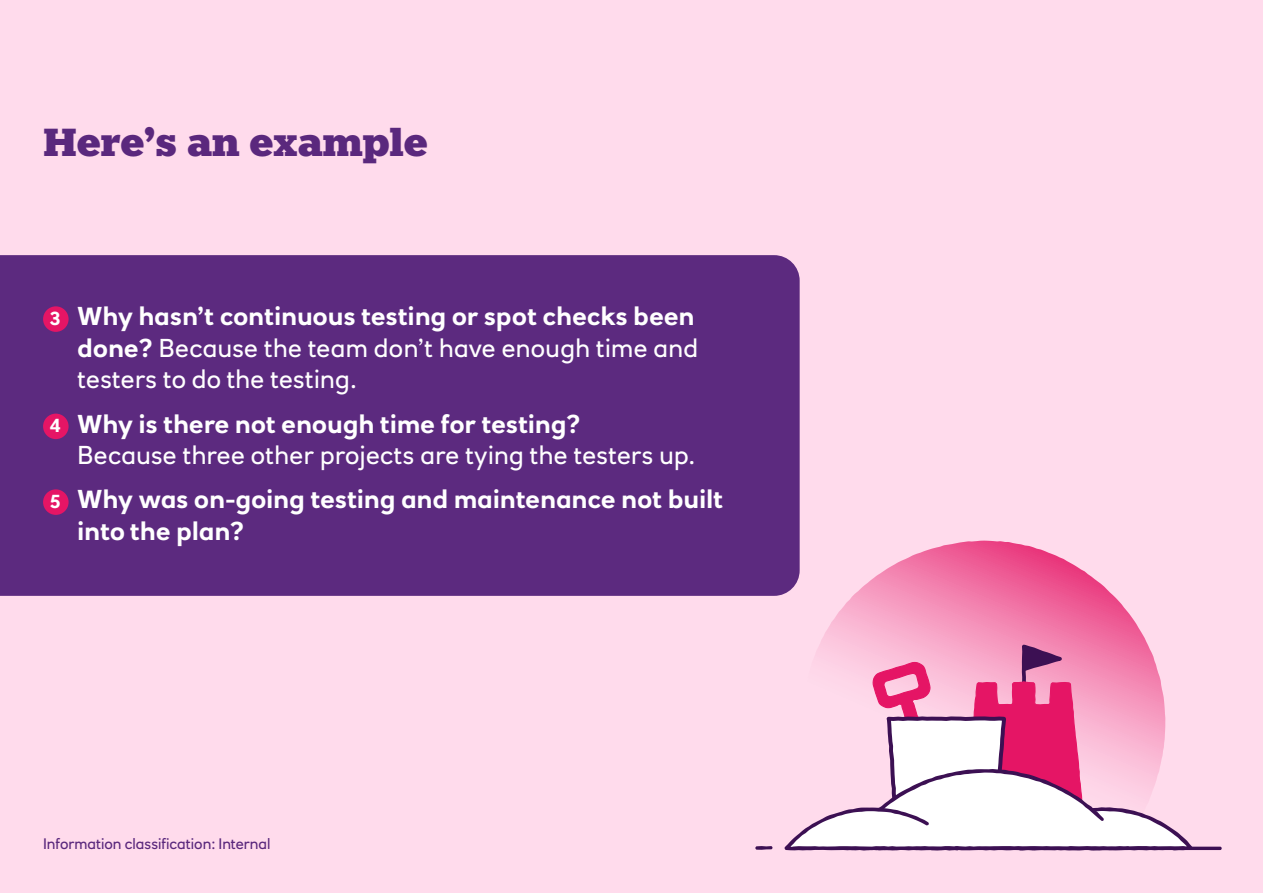
<style>
.page{position:relative;width:1263px;height:893px;background:#ffdbec}
.page>*{position:absolute;margin:0;border:0;box-sizing:border-box;transform-origin:0 0}
.t1{font:900 39px "Knile";letter-spacing:-.015em;color:#5a287d}
.t2{font:25.5px/31.5px "RN House Sans";letter-spacing:.015em;color:#fff}
.t3{font:700 25.5px/31.5px "RN House Sans";letter-spacing:.015em;color:#fff}
.t4{font:15px "RN House Sans";color:#5a287d}
.s1{font-weight:700;font-size:19.5px}
.s2{font-weight:700}
.s3{font-size:19.5px}
</style>
<div class="page">
<svg style="left:821px;top:541px;width:163px;height:101px"></svg>
<svg style="left:784px;top:642px;width:438px;height:208px"></svg>
<svg style="left:755px;top:846px;width:18px;height:4px"></svg>
<div style="left:0;top:255px;width:800px;height:341px;background:#5c2a7f"></div>
<div style="left:43px;top:306px;width:26px;height:26px;background:#e51565;border-radius:50%"></div>
<div style="left:43px;top:414px;width:26px;height:25px;background:#e51565;border-radius:50%"></div>
<div style="left:43px;top:489px;width:26px;height:26px;background:#e51565;border-radius:50%"></div>
<h1 class="t1" style="left:43px;top:118px;width:387px">Here’s an example</h1>
<p class="t2" style="left:78px;top:300px;width:622px;text-indent:-27px"><span class="s1">3</span> <span class="s2">Why hasn’t continuous testing or spot checks been done?</span> Because the team don’t have enough time and testers to do the testing.</p>
<p class="t2" style="left:78px;top:408px;width:619px;text-indent:-27px"><span class="s1">4</span> <span class="s2">Why is there not enough time for testing?<br></span>Because three other projects are tying the testers up.</p>
<p class="t3" style="left:78px;top:483px;width:647px;text-indent:-27px"><span class="s3">5</span> Why was on-going testing and maintenance not built into the plan?</p>
<p class="t4" style="left:43px;top:835px;width:229px">Information classification: Internal</p>
</div>
